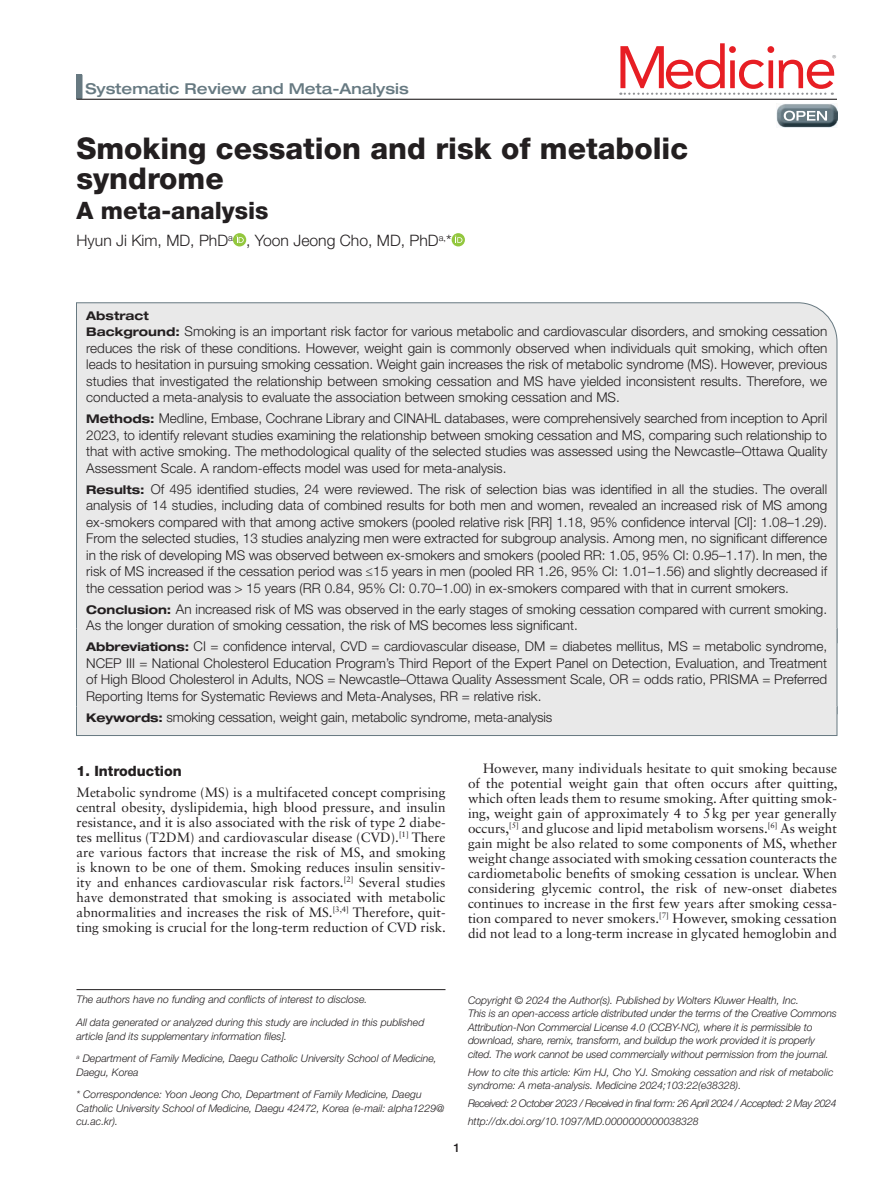
<style>
.page{position:relative;width:891px;height:1188px;background:#fff}
.page>*{position:absolute;margin:0;border:0;box-sizing:border-box;transform-origin:0 0}
.t1{font:59.4px "Avenir";letter-spacing:-.06em;color:#e71e24}
.t2{font:800 30px/30px "Helvetica Neue LT Std";color:#231f20}
.t3{font:800 24px "Helvetica Neue LT Std";color:#231f20}
.t4{font:300 15.75px "Helvetica Neue LT Std";color:#231f20}
.t5{font:500 expanded 15px "Helvetica Neue LT Std";color:#667981}
.t6{font:800 14.25px "Helvetica Neue LT Std";color:#231f20}
.t7{font:300 13.5px/16.5px "Helvetica Neue LT Std";color:#231f20;text-align:justify}
.t8{font:13.5px/15px "Sabon LT Std";color:#231f20;text-align:justify}
.t9{font:700 expanded 12px "Helvetica Neue LT Std";color:#231f20}
.t10{font:500 12px "Helvetica Neue LT Std";color:#231f20}
.t11{font:italic 300 10.5px/13.5px "Helvetica Neue LT Std";color:#231f20}
.t12{font:italic 300 10.5px/18px "Helvetica Neue LT Std";letter-spacing:-.04em;color:#231f20}
.t13{font:500 10.35px "Akzidenz Grotesk BE";color:#909295}
.s1{font-weight:700;font-stretch:expanded;font-size:12px}
</style>
<div class="page">
<div style="left:76px;top:74px;width:6px;height:25px;background:#677981"></div>
<hr style="left:76px;top:99px;width:761px;height:1px;background:#231f20">
<img style="left:776px;top:104px;width:61px;height:24px">
<svg style="left:784px;top:111px;width:43px;height:10px"></svg>
<svg style="left:620px;top:93px;width:213px;height:2px"></svg>
<div style="left:76px;top:302px;width:762px;height:342px;background:#e9e9e9"></div>
<div style="left:76px;top:628px;width:761px;height:87px;background:#e9e9e9"></div>
<div style="left:76px;top:706px;width:761px;height:30px;background:#e9e9e9"></div>
<div style="left:76px;top:706px;width:761px;height:30px;border:1px solid #677981"></div>
<div style="left:233px;top:233px;width:13px;height:13px;background:#93c73e;border-radius:50%"></div>
<svg style="left:237px;top:236px;width:7px;height:7px"></svg>
<div style="left:452px;top:233px;width:13px;height:13px;background:#93c73e;border-radius:50%"></div>
<svg style="left:455px;top:236px;width:7px;height:7px"></svg>
<hr style="left:76px;top:989px;width:370px;height:1px;background:#231f20">
<p class="t5" style="left:86px;top:80px;width:325px">Systematic Review and Meta-Analysis</p>
<h1 class="t1" style="left:615px;top:33px;width:223px">Medicine</h1>
<p class="t13" style="left:832px;top:52px;width:6px">®</p>
<h2 class="t2" style="left:76px;top:134px;width:613px">Smoking cessation and risk of metabolic syndrome</h2>
<h3 class="t3" style="left:76px;top:197px;width:194px">A meta-analysis</h3>
<p class="t4" style="left:76px;top:231px;width:377px">Hyun Ji Kim, MD, PhD<sup>a</sup> , Yoon Jeong Cho, MD, PhD<sup>a,</sup>*</p>
<p class="t9" style="left:86px;top:308px;width:64px">Abstract</p>
<p class="t7" style="left:86px;top:323px;width:743px"><span class="s1">Background:</span> Smoking is an important risk factor for various metabolic and cardiovascular disorders, and smoking cessation reduces the risk of these conditions. However, weight gain is commonly observed when individuals quit smoking, which often leads to hesitation in pursuing smoking cessation. Weight gain increases the risk of metabolic syndrome (MS). However, previous studies that investigated the relationship between smoking cessation and MS have yielded inconsistent results. Therefore, we conducted a meta-analysis to evaluate the association between smoking cessation and MS.</p>
<p class="t7" style="left:86px;top:410px;width:743px"><span class="s1">Methods:</span> Medline, Embase, Cochrane Library and CINAHL databases, were comprehensively searched from inception to April 2023, to identify relevant studies examining the relationship between smoking cessation and MS, comparing such relationship to that with active smoking. The methodological quality of the selected studies was assessed using the Newcastle–Ottawa Quality Assessment Scale. A random-effects model was used for meta-analysis.</p>
<p class="t7" style="left:86px;top:481px;width:743px"><span class="s1">Results:</span> Of 495 identified studies, 24 were reviewed. The risk of selection bias was identified in all the studies. The overall analysis of 14 studies, including data of combined results for both men and women, revealed an increased risk of MS among ex-smokers compared with that among active smokers (pooled relative risk [RR] 1.18, 95% confidence interval [CI]: 1.08–1.29).<br>From the selected studies, 13 studies analyzing men were extracted for subgroup analysis. Among men, no significant difference in the risk of developing MS was observed between ex-smokers and smokers (pooled RR: 1.05, 95% CI: 0.95–1.17). In men, the risk of MS increased if the cessation period was ≤15 years in men (pooled RR 1.26, 95% CI: 1.01–1.56) and slightly decreased if the cessation period was &gt; 15 years (RR 0.84, 95% CI: 0.70–1.00) in ex-smokers compared with that in current smokers.</p>
<p class="t7" style="left:86px;top:601px;width:742px"><span class="s1">Conclusion:</span> An increased risk of MS was observed in the early stages of smoking cessation compared with current smoking.<br>As the longer duration of smoking cessation, the risk of MS becomes less significant.</p>
<p class="t7" style="left:86px;top:638px;width:743px"><span class="s1">Abbreviations:</span> CI = confidence interval, CVD = cardiovascular disease, DM = diabetes mellitus, MS = metabolic syndrome, NCEP III = National Cholesterol Education Program’s Third Report of the Expert Panel on Detection, Evaluation, and Treatment of High Blood Cholesterol in Adults, NOS = Newcastle–Ottawa Quality Assessment Scale, OR = odds ratio, PRISMA = Preferred Reporting Items for Systematic Reviews and Meta-Analyses, RR = relative risk.</p>
<p class="t7" style="left:86px;top:709px;width:468px"><span class="s1">Keywords:</span> smoking cessation, weight gain, metabolic syndrome, meta-analysis</p>
<p class="t6" style="left:76px;top:762px;width:107px">1. Introduction</p>
<p class="t8" style="left:76px;top:785px;width:371px">Metabolic syndrome (MS) is a multifaceted concept comprising central obesity, dyslipidemia, high blood pressure, and insulin resistance, and it is also associated with the risk of type 2 diabe&shy;tes mellitus (T2DM) and cardiovascular disease (CVD).<sup>[1]</sup> There are various factors that increase the risk of MS, and smoking is known to be one of them. Smoking reduces insulin sensitiv&shy;ity and enhances cardiovascular risk factors.<sup>[2]</sup> Several studies have demonstrated that smoking is associated with metabolic abnormalities and increases the risk of MS.<sup>[3,4]</sup> Therefore, quit&shy;ting smoking is crucial for the long-term reduction of CVD risk.</p>
<p class="t8" style="left:468px;top:761px;width:371px;text-indent:15px">However, many individuals hesitate to quit smoking because of the potential weight gain that often occurs after quitting, which often leads them to resume smoking. After quitting smok&shy;ing, weight gain of approximately 4 to 5kg per year generally occurs,<sup>[5]</sup> and glucose and lipid metabolism worsens.<sup>[6]</sup> As weight gain might be also related to some components of MS, whether weight change associated with smoking cessation counteracts the cardiometabolic benefits of smoking cessation is unclear. When considering glycemic control, the risk of new-onset diabetes continues to increase in the first few years after smoking cessa&shy;tion compared to never smokers.<sup>[7]</sup> However, smoking cessation did not lead to a long-term increase in glycated hemoglobin and</p>
<p class="t11" style="left:76px;top:988px;width:349px;line-height:22.5px">The authors have no funding and conflicts of interest to disclose.<br>All data generated or analyzed during this study are included in this published</p>
<p class="t11" style="left:76px;top:1024px;width:362px;line-height:22.5px">article [and its supplementary information files].<br><sup>a</sup> Department of Family Medicine, Daegu Catholic University School of Medicine,</p>
<p class="t11" style="left:77px;top:1060px;width:347px;line-height:22.5px">Daegu, Korea<br>* Correspondence: Yoon Jeong Cho, Department of Family Medicine, Daegu</p>
<p class="t11" style="left:77px;top:1101px;width:370px">Catholic University School of Medicine, Daegu 42472, Korea (e-mail: alpha1229@ cu.ac.kr).</p>
<p class="t10" style="left:453px;top:1140px;width:8px">1</p>
<p class="t11" style="left:468px;top:993px;width:370px">Copyright © 2024 the Author(s). Published by Wolters Kluwer Health, Inc.<br>This is an open-access article distributed under the terms of the Creative Commons Attribution-Non Commercial License 4.0 (CCBY-NC), where it is permissible to download, share, remix, transform, and buildup the work provided it is properly cited. The work cannot be used commercially without permission from the journal.</p>
<p class="t11" style="left:468px;top:1065px;width:367px">How to cite this article: Kim HJ, Cho YJ. Smoking cessation and risk of metabolic syndrome: A meta-analysis. Medicine 2024;103:22(e38328).</p>
<p class="t12" style="left:468px;top:1094px;width:370px">Received: 2 October 2023 / Received in final form: 26 April 2024 / Accepted: 2 May 2024 http://dx.doi.org/10.1097/MD.0000000000038328</p>
</div>
